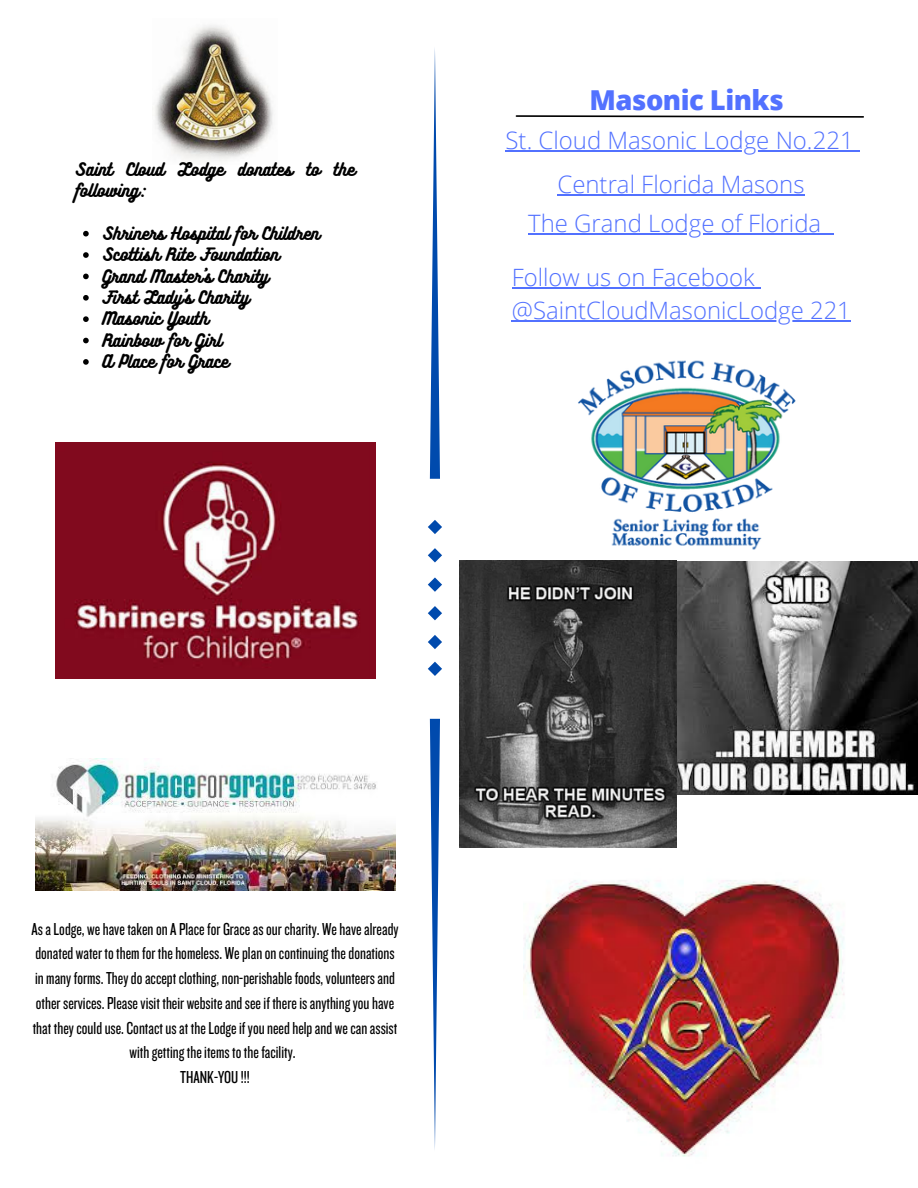
<style>
.page{position:relative;width:918px;height:1188px;background:#fff}
.page>*{position:absolute;margin:0;border:0;box-sizing:border-box;transform-origin:0 0}
.t1{font:800 27.45px "Open Sans";letter-spacing:-.02em;color:#5271ff}
.t2{font:300 24px "Open Sans";color:#5271ff}
.t3{font:300 23.85px "Open Sans";color:#5271ff}
.t4{font:18px/24.8px "Knockout 28";color:#000;text-align:center}
.t5{font:15.9px/21.3px "Bukhari Script";color:#000}
</style>
<div class="page">
<svg style="left:515px;top:115px;width:349px;height:3px"></svg>
<hr style="left:506px;top:151px;width:348px;height:1px;background:#5271ff">
<hr style="left:557px;top:195px;width:248px;height:1px;background:#5271ff">
<hr style="left:528px;top:233px;width:293px;height:2px;background:#5271ff">
<svg style="left:821px;top:233px;width:13px;height:2px"></svg>
<hr style="left:512px;top:288px;width:243px;height:1px;background:#5271ff">
<hr style="left:512px;top:320px;width:339px;height:2px;background:#5271ff">
<img style="left:155px;top:25px;width:118px;height:136px">
<img style="left:578px;top:360px;width:218px;height:190px">
<svg style="left:430px;top:48px;width:10px;height:431px"></svg>
<svg style="left:430px;top:719px;width:10px;height:430px"></svg>
<svg style="left:428px;top:577px;width:14px;height:15px"></svg>
<svg style="left:428px;top:548px;width:14px;height:14px"></svg>
<svg style="left:428px;top:520px;width:14px;height:14px"></svg>
<svg style="left:428px;top:606px;width:14px;height:14px"></svg>
<svg style="left:428px;top:635px;width:14px;height:14px"></svg>
<svg style="left:428px;top:662px;width:14px;height:14px"></svg>
<img style="left:35px;top:759px;width:360px;height:131px">
<img style="left:56px;top:443px;width:319px;height:236px">
<img style="left:676px;top:562px;width:242px;height:233px">
<img style="left:459px;top:560px;width:217px;height:287px">
<img style="left:523px;top:880px;width:322px;height:277px">
<svg style="left:83px;top:231px;width:6px;height:5px"></svg>
<svg style="left:83px;top:252px;width:6px;height:6px"></svg>
<svg style="left:83px;top:274px;width:6px;height:5px"></svg>
<svg style="left:83px;top:295px;width:6px;height:6px"></svg>
<svg style="left:83px;top:316px;width:6px;height:6px"></svg>
<svg style="left:83px;top:338px;width:6px;height:5px"></svg>
<svg style="left:83px;top:359px;width:6px;height:6px"></svg>
<p class="t5" style="left:75px;top:158px;width:281px">Saint Cloud Lodge donates to the following:</p>
<p class="t5" style="left:102px;top:222px;width:219px">Shriners Hospital for Children</p>
<p class="t5" style="left:102px;top:243px;width:179px">Scottish Rite Foundation</p>
<p class="t5" style="left:102px;top:265px;width:168px">Grand Master's Charity</p>
<p class="t5" style="left:102px;top:286px;width:148px">First Lady's Charity</p>
<h2 class="t5" style="left:102px;top:307px;width:108px">Masonic Youth</h2>
<p class="t5" style="left:102px;top:329px;width:121px">Rainbow for Girl</p>
<p class="t5" style="left:102px;top:350px;width:128px">A Place for Grace</p>
<p class="t1" style="left:589px;top:81px;width:196px">Masonic Links</p>
<p class="t2" style="left:506px;top:123px;width:350px">St. Cloud Masonic Lodge No.221</p>
<p class="t2" style="left:557px;top:167px;width:248px">Central Florida Masons</p>
<p class="t2" style="left:528px;top:206px;width:295px">The Grand Lodge of Florida</p>
<p class="t3" style="left:512px;top:261px;width:244px">Follow us on Facebook</p>
<p class="t3" style="left:512px;top:293px;width:341px">@SaintCloudMasonicLodge 221</p>
<p class="t4" style="left:31px;top:916px;width:369px">AsaLodge, wehavetakenonAPlaceforGraceasourcharity. Wehavealready donated water tothem for thehomeless. Weplanoncontinuingthedonations in manyforms.Theydoacceptclothing,non-perishablefoods,volunteersand otherservices.Pleasevisit their websiteandseeif thereisanythingyouhave that theycoulduse.Contactusat theLodgeifyouneedhelpand wecanassist withgettingtheitemstothefacility.<br>THANK-YOU!!!</p>
</div>
